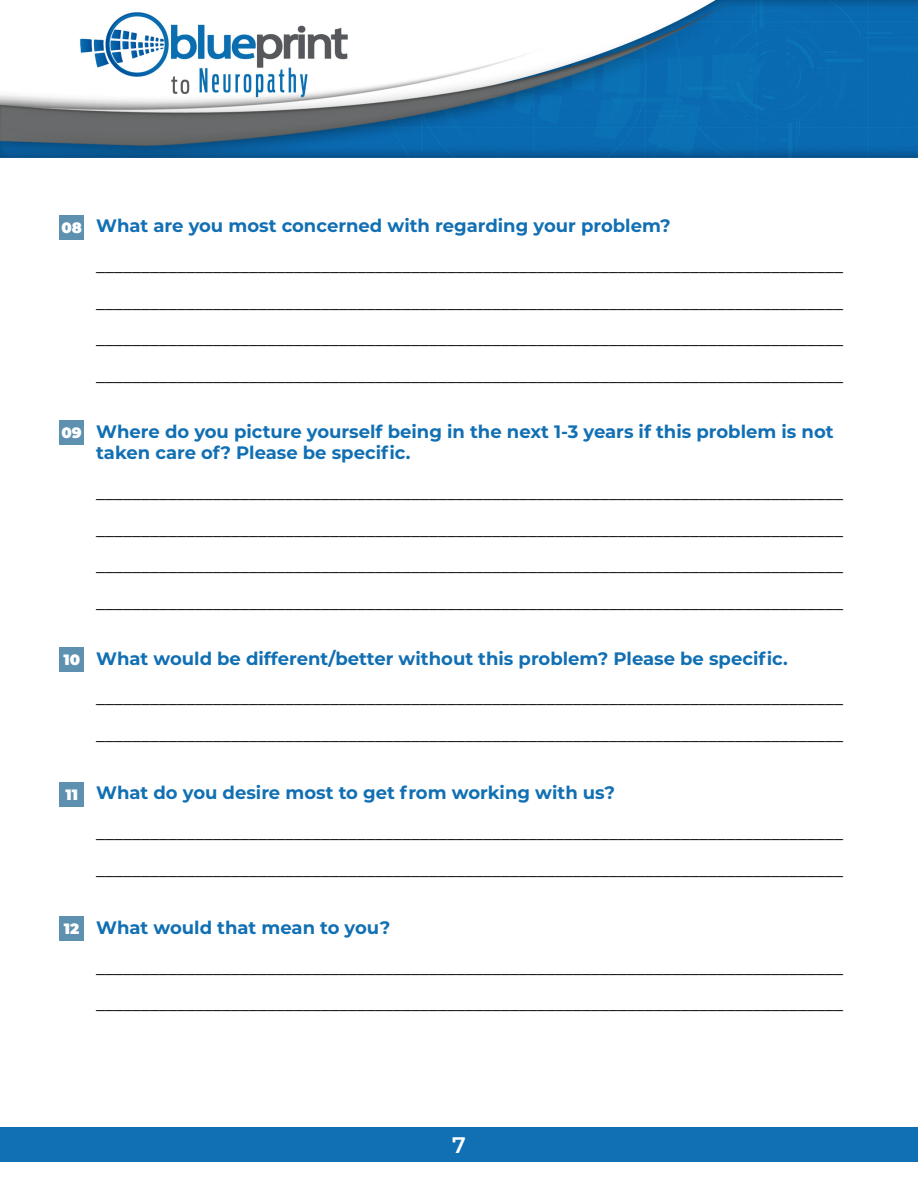
<style>
.page{position:relative;width:918px;height:1188px;background:#fff}
.page>*{position:absolute;margin:0;border:0;box-sizing:border-box;transform-origin:0 0}
.t1{font:600 22.5px "Montserrat";color:#fff}
.t2{font:500 18px/36.6px "Montserrat";color:#231f20}
.t3{font:700 18px/21.6px "Montserrat";color:#116fb3}
.t4{font:900 15px "Montserrat";color:#fff}
</style>
<div class="page">
<img style="left:0;top:0;width:918px;height:157px">
<div style="left:0;top:1128px;width:918px;height:34px;background:#116fb3"></div>
<div style="left:59px;top:215px;width:25px;height:24px;background:#5e90b0"></div>
<div style="left:59px;top:420px;width:25px;height:25px;background:#5e90b0"></div>
<div style="left:59px;top:647px;width:25px;height:25px;background:#5e90b0"></div>
<div style="left:59px;top:782px;width:25px;height:24px;background:#5e90b0"></div>
<div style="left:59px;top:917px;width:25px;height:24px;background:#5e90b0"></div>
<p class="t4" style="left:62px;top:216px;width:22px">08</p>
<p class="t3" style="left:96px;top:214px;width:576px">What are you most concerned with regarding your problem?</p>
<p class="t2" style="left:96px;top:247px;width:749px;text-align:justify">___________________________________________________________________________________ ___________________________________________________________________________________ ___________________________________________________________________________________ ___________________________________________________________________________________</p>
<p class="t4" style="left:62px;top:422px;width:22px">09</p>
<p class="t3" style="left:96px;top:420px;width:739px">Where do you picture yourself being in the next 1-3 years if this problem is not taken care of? Please be specific.</p>
<p class="t2" style="left:96px;top:474px;width:749px;text-align:justify">___________________________________________________________________________________ ___________________________________________________________________________________ ___________________________________________________________________________________ ___________________________________________________________________________________</p>
<p class="t4" style="left:63px;top:649px;width:18px">10</p>
<p class="t3" style="left:96px;top:647px;width:693px">What would be different/better without this problem? Please be specific.</p>
<p class="t2" style="left:96px;top:679px;width:749px">___________________________________________________________________________________ ___________________________________________________________________________________</p>
<p class="t4" style="left:66px;top:783px;width:14px">11</p>
<p class="t3" style="left:96px;top:781px;width:521px">What do you desire most to get from working with us?</p>
<p class="t2" style="left:96px;top:814px;width:749px">___________________________________________________________________________________ ___________________________________________________________________________________</p>
<p class="t4" style="left:64px;top:918px;width:17px">12</p>
<p class="t3" style="left:96px;top:916px;width:296px">What would that mean to you?</p>
<p class="t2" style="left:96px;top:948px;width:749px">___________________________________________________________________________________ ___________________________________________________________________________________</p>
<p class="t1" style="left:452px;top:1129px;width:15px">7</p>
</div>
